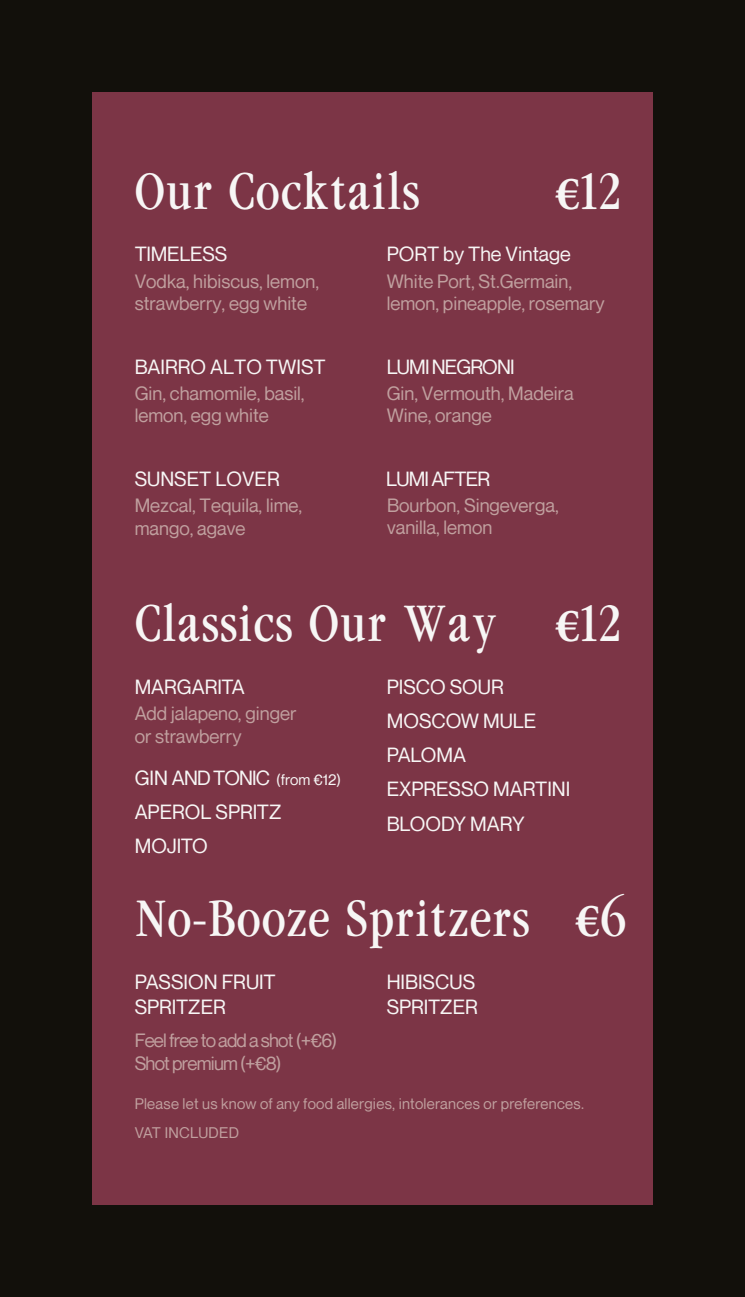
<style>
.page{position:relative;width:745px;height:1297px;background:#fff}
.page>*{position:absolute;margin:0;border:0;box-sizing:border-box;transform-origin:0 0}
.t1{font:47.5px "Garamond Cond";letter-spacing:.005em;color:#f7f6f5}
.t2{font:700 47.5px "Adobe Garamond Pro";color:#f7f6f5}
.t3{font:20px/34.2px "Neue Montreal";color:#f7f6f5}
.t4{font:20px "Neue Montreal";letter-spacing:-.045em;color:#f7f6f5}
.t5{font:20px "Neue Montreal";letter-spacing:-.04em;color:#f7f6f5}
.t6{font:18.75px/22.5px "Neue Montreal";color:#c0a09f}
.t7{font:18.75px/22.5px "Neue Montreal";letter-spacing:-.04em;color:#c0a09f}
.t8{font:15px/29.2px "Neue Montreal";letter-spacing:.02em;color:#c0a09f}
.s1{font-family:"Adobe Garamond Pro";font-weight:700}
.s2{font-size:15px}
.s3{font-family:"Garamond Cond";font-weight:400}
</style>
<div class="page">
<div style="left:0;top:0;width:744px;height:1297px;background:#12100b"></div>
<div style="left:92px;top:92px;width:560px;height:1113px;background:#7c3546"></div>
<h1 class="t1" style="left:135px;top:161px;width:287px">Our Cocktails</h1>
<h1 class="t1" style="left:555px;top:161px;width:67px"><span class="s1">€</span>12</h1>
<p class="t3" style="left:135px;top:237px;width:94px">TIMELESS</p>
<p class="t6" style="left:135px;top:270px;width:186px">Vodka, hibiscus, lemon, strawberry, egg white</p>
<p class="t3" style="left:135px;top:350px;width:192px">BAIRRO ALTO TWIST</p>
<p class="t6" style="left:135px;top:382px;width:171px">Gin, chamomile, basil, lemon, egg white</p>
<p class="t3" style="left:135px;top:462px;width:146px">SUNSET LOVER</p>
<p class="t6" style="left:135px;top:494px;width:169px">Mezcal, Tequila, lime, mango, agave</p>
<p class="t3" style="left:386px;top:237px;width:185px">PORT by The Vintage</p>
<p class="t6" style="left:386px;top:270px;width:219px">White Port, St.Germain, lemon, pineapple, rosemary</p>
<p class="t4" style="left:386px;top:354px;width:129px">LUMI NEGRONI</p>
<p class="t6" style="left:386px;top:382px;width:188px">Gin, Vermouth, Madeira<br>Wine, orange</p>
<p class="t5" style="left:386px;top:467px;width:105px">LUMI AFTER</p>
<p class="t6" style="left:387px;top:494px;width:173px">Bourbon, Singeverga, vanilla, lemon</p>
<h1 class="t1" style="left:135px;top:593px;width:364px">Classics Our Way</h1>
<p class="t3" style="left:135px;top:669px;width:112px">MARGARITA</p>
<p class="t6" style="left:135px;top:701px;width:163px;line-height:23.8px">Add jalapeno, ginger or strawberry</p>
<p class="t3" style="left:135px;top:760px;width:208px">GIN AND TONIC <span class="s2">(from €12)<br></span>APEROL SPRITZ<br>MOJITO</p>
<h1 class="t1" style="left:555px;top:593px;width:67px"><span class="s1">€</span>12</h1>
<p class="t3" style="left:386px;top:669px;width:185px">PISCO SOUR<br>MOSCOW MULE<br>PALOMA<br>EXPRESSO MARTINI<br>BLOODY MARY</p>
<h1 class="t1" style="left:135px;top:889px;width:397px">No-Booze Spritzers</h1>
<p class="t3" style="left:135px;top:970px;width:142px;line-height:25px">PASSION FRUIT<br>SPRITZER</p>
<p class="t7" style="left:135px;top:1029px;width:204px">Feel free to add a shot (+€6)<br>Shot premium (+€8)</p>
<p class="t3" style="left:386px;top:970px;width:93px;line-height:25px">HIBISCUS<br>SPRITZER</p>
<h1 class="t2" style="left:574px;top:894px;width:53px">€<span class="s3">6</span></h1>
<p class="t8" style="left:135px;top:1089px;width:450px">Please let us know of any food allergies, intolerances or preferences.<br>VAT INCLUDED</p>
</div>
